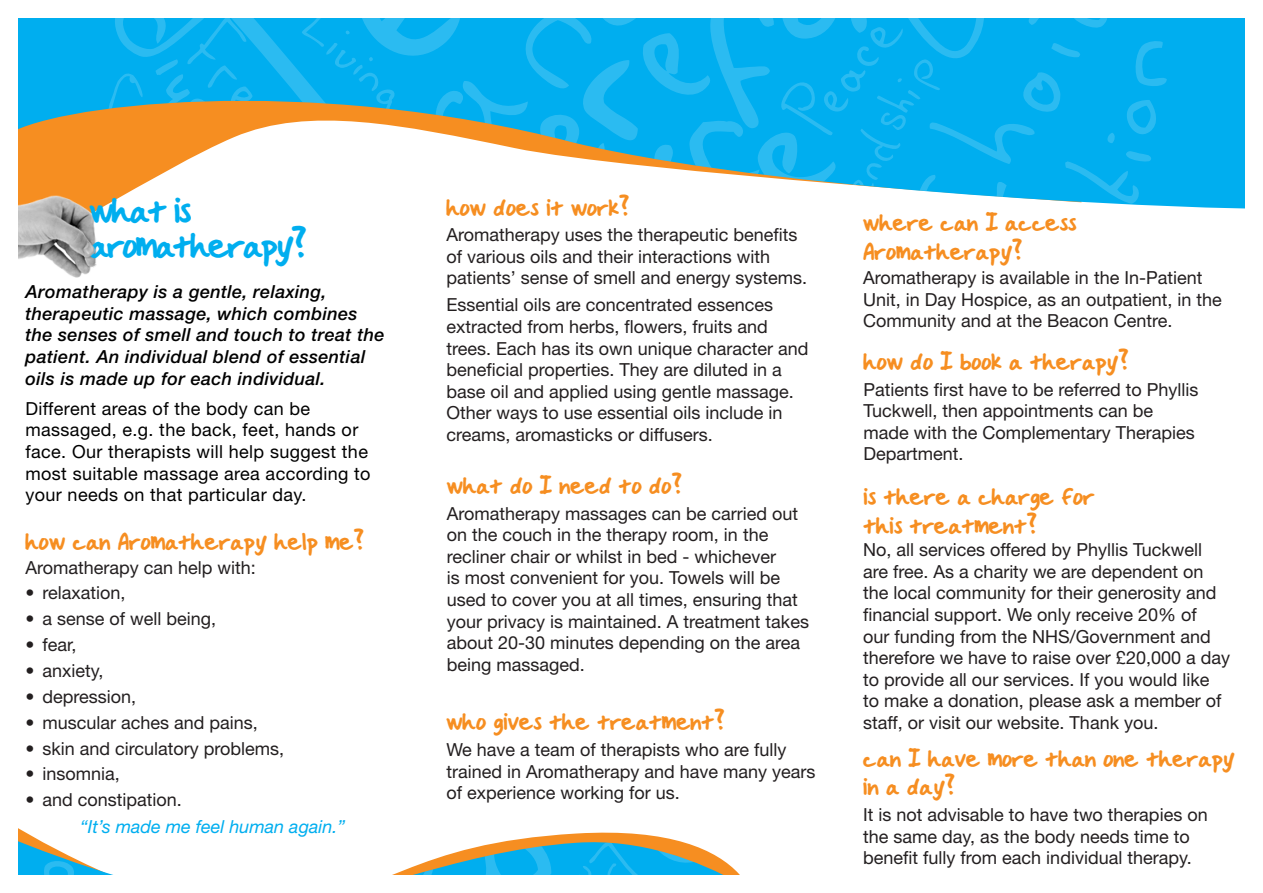
<style>
.page{position:relative;width:1263px;height:893px;background:#fff}
.page>*{position:absolute;margin:0;border:0;box-sizing:border-box;transform-origin:0 0}
.t1{font:40.5px/34.5px "Handwritten Crystalv 2";letter-spacing:-.05em;color:#00aeef}
.t2{font:27px/28.5px "Handwritten Crystalv 2";color:#f68e21}
.t3{font:18px/21.6px "Helvetica Neue LT Pro";color:#231f20}
.t4{font:italic 500 18px/21.6px "Helvetica Neue LT Pro";letter-spacing:.02em;color:#000}
.t5{font:18px/21.6px "Helvetica Neue LT Pro";letter-spacing:.02em;color:#000}
.t6{font:italic 18px "Helvetica Neue LT Pro";color:#00aeef}
</style>
<div class="page">
<svg style="left:18px;top:18px;width:1227px;height:191px;background:#33a7c5"></svg>
<svg style="left:106px;top:18px;width:1061px;height:191px"></svg>
<svg style="left:18px;top:834px;width:628px;height:41px"></svg>
<svg style="left:459px;top:835px;width:281px;height:40px"></svg>
<svg style="left:44px;top:835px;width:395px;height:40px"></svg>
<img style="left:18px;top:186px;width:89px;height:92px">
<h1 class="t1" style="left:90px;top:192px;width:219px">what is aromatherapy?</h1>
<p class="t4" style="left:26px;top:281px;width:360px">Aromatherapy is a gentle, relaxing, therapeutic massage, which combines the senses of smell and touch to treat the patient. An individual blend of essential oils is made up for each individual.</p>
<p class="t5" style="left:26px;top:397px;width:347px">Different areas of the body can be massaged, e.g. the back, feet, hands or face. Our therapists will help suggest the most suitable massage area according to your needs on that particular day.</p>
<h2 class="t2" style="left:26px;top:526px;width:340px">how can Aromatherapy help me?</h2>
<p class="t3" style="left:26px;top:556px;width:232px">Aromatherapy can help with:</p>
<p class="t3" style="left:26px;top:582px;width:102px">• relaxation,</p>
<p class="t3" style="left:26px;top:608px;width:192px">• a sense of well being,</p>
<p class="t3" style="left:26px;top:633px;width:53px">• fear,</p>
<p class="t3" style="left:26px;top:659px;width:80px">• anxiety,</p>
<p class="t3" style="left:26px;top:685px;width:112px">• depression,</p>
<p class="t3" style="left:26px;top:711px;width:234px">• muscular aches and pains,</p>
<p class="t3" style="left:26px;top:737px;width:260px">• skin and circulatory problems,</p>
<p class="t3" style="left:26px;top:763px;width:96px">• insomnia,</p>
<p class="t3" style="left:26px;top:789px;width:158px">• and constipation.</p>
<p class="t6" style="left:80px;top:816px;width:266px">“It’s made me feel human again.”</p>
<h2 class="t2" style="left:446px;top:192px;width:185px">how does it work?</h2>
<p class="t3" style="left:446px;top:223px;width:362px">Aromatherapy uses the therapeutic benefits of various oils and their interactions with patients’ sense of smell and energy systems.</p>
<p class="t3" style="left:446px;top:294px;width:364px">Essential oils are concentrated essences extracted from herbs, flowers, fruits and trees. Each has its own unique character and beneficial properties. They are diluted in a base oil and applied using gentle massage.<br>Other ways to use essential oils include in creams, aromasticks or diffusers.</p>
<h2 class="t2" style="left:447px;top:471px;width:237px">what do I need to do?</h2>
<p class="t3" style="left:447px;top:502px;width:364px">Aromatherapy massages can be carried out on the couch in the therapy room, in the recliner chair or whilst in bed - whichever<br>is most convenient for you. Towels will be used to cover you at all times, ensuring that your privacy is maintained. A treatment takes about 20-30 minutes depending on the area being massaged.</p>
<h2 class="t2" style="left:446px;top:706px;width:280px">who gives the treatment?</h2>
<p class="t3" style="left:446px;top:738px;width:371px">We have a team of therapists who are fully trained in Aromatherapy and have many years of experience working for us.</p>
<h2 class="t2" style="left:863px;top:208px;width:215px">where can I access<br>Aromatherapy?</h2>
<p class="t3" style="left:863px;top:266px;width:360px">Aromatherapy is available in the In-Patient<br>Unit, in Day Hospice, as an outpatient, in the<br>Community and at the Beacon Centre.</p>
<h2 class="t2" style="left:863px;top:346px;width:267px">how do I book a therapy?</h2>
<p class="t3" style="left:863px;top:378px;width:337px">Patients first have to be referred to Phyllis Tuckwell, then appointments can be made with the Complementary Therapies Department.</p>
<h2 class="t2" style="left:863px;top:482px;width:233px">is there a charge for this treatment?</h2>
<p class="t3" style="left:863px;top:539px;width:368px">No, all services offered by Phyllis Tuckwell are free. As a charity we are dependent on the local community for their generosity and financial support. We only receive 20% of<br>our funding from the NHS/Government and therefore we have to raise over £20,000 a day to provide all our services. If you would like<br>to make a donation, please ask a member of staff, or visit our website. Thank you.</p>
<h2 class="t2" style="left:863px;top:743px;width:373px">can I have more than one therapy in a day?</h2>
<p class="t3" style="left:863px;top:803px;width:346px">It is not advisable to have two therapies on the same day, as the body needs time to benefit fully from each individual therapy.</p>
</div>
